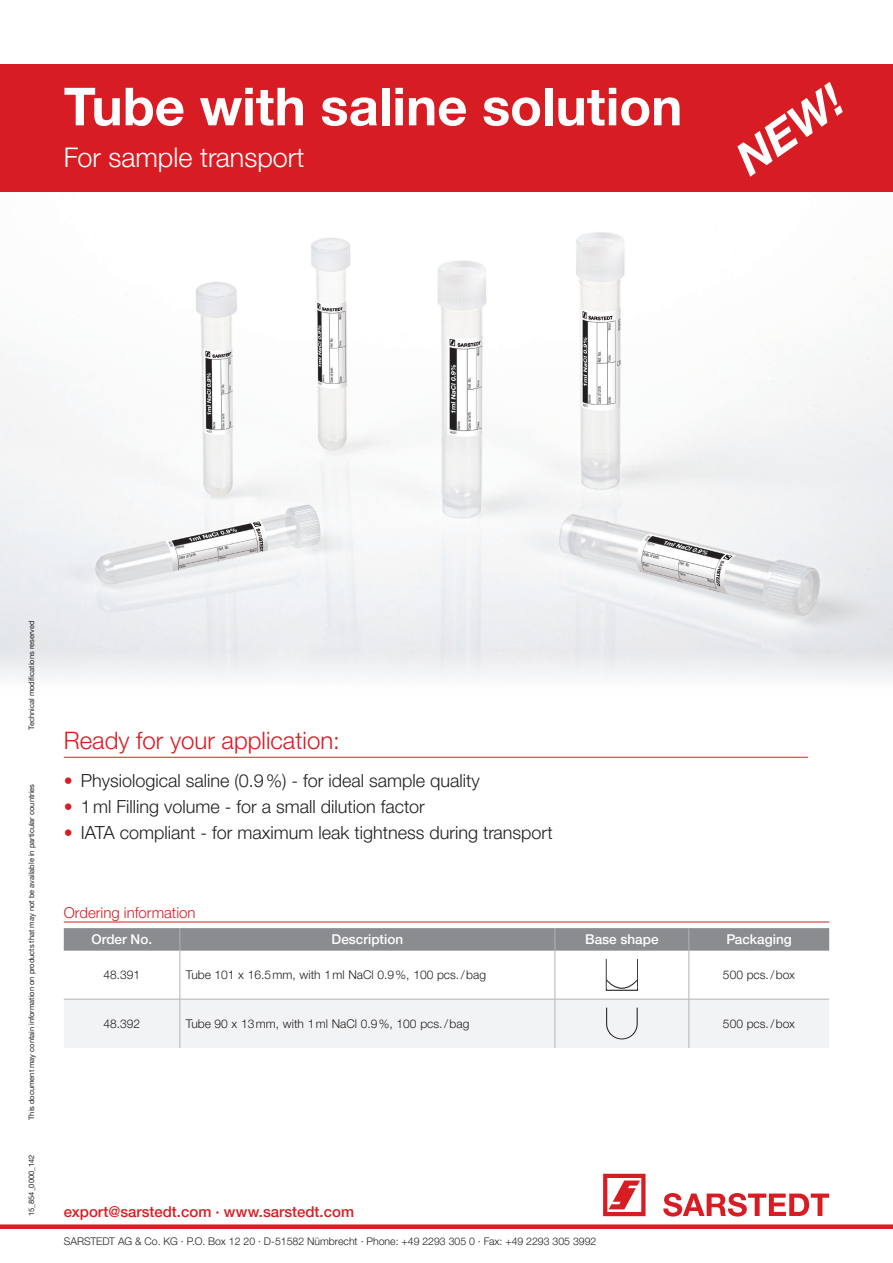
<style>
.page{position:relative;width:893px;height:1263px;background:#fff}
.page>*{position:absolute;margin:0;border:0;box-sizing:border-box;transform-origin:0 0}
.t1{font:700 52.5px "Helvetica Neue LTW1 G";color:#fff}
.t2{font:italic 700 45px "Helvetica Neue LTW1 G";color:#fff}
.t3{font:300 27px "Helvetica Neue LTW1 G";color:#fff}
.t4{font:300 24px "Helvetica Neue LTW1 G";color:#d81c23}
.t5{font:300 18px "Helvetica Neue LTW1 G";color:#231f20}
.t6{font:500 15px "Helvetica Neue LTW1 G";color:#d81c23}
.t7{font:300 15px "Helvetica Neue LTW1 G";color:#d81c23}
.t8{font:500 13.5px "Helvetica Neue LTW1 G";color:#fff}
.t9{font:300 12px "Helvetica Neue LTW1 G";color:#231f20}
.t10{font:300 10.5px "Helvetica Neue LTW1 G";color:#231f20}
.t11{font:7.5px "Helvetica Neue LTW1 G";color:#231f20}
.s1{color:#d81c23}
</style>
<div class="page">
<img style="left:0;top:191px;width:893px;height:488px">
<div style="left:0;top:64px;width:893px;height:127px;background:#d81c23"></div>
<hr style="left:64px;top:757px;width:744px;height:1px;background:#d81c23">
<div style="left:0;top:1224px;width:893px;height:5px;background:#d81c23"></div>
<svg style="left:64px;top:928px;width:765px;height:23px;background:#8c8e91"></svg>
<hr style="left:180px;top:951px;width:1px;height:48px;background:#b2b3b7">
<hr style="left:555px;top:951px;width:1px;height:48px;background:#b2b3b7">
<hr style="left:689px;top:951px;width:1px;height:48px;background:#b2b3b7">
<hr style="left:64px;top:922px;width:765px;height:1px;background:#d81c23">
<svg style="left:606px;top:959px;width:32px;height:30px"></svg>
<div style="left:64px;top:999px;width:765px;height:49px;background:#f2f3f4"></div>
<svg style="left:603px;top:1174px;width:42px;height:42px"></svg>
<svg style="left:663px;top:1193px;width:166px;height:23px"></svg>
<h1 class="t1" style="left:64px;top:74px;width:620px">Tube with saline solution</h1>
<h3 class="t3" style="left:64px;top:141px;width:242px">For sample transport</h3>
<h2 class="t2" style="left:725px;top:141px;width:121px;rotate:-35deg">NEW!</h2>
<p class="t11" style="left:27px;top:730px;width:111px;rotate:-90deg">Technical modifications reserved</p>
<p class="t11" style="left:27px;top:1120px;width:337px;rotate:-90deg">This document may contain information on products that may not be available in particular countries</p>
<p class="t11" style="left:27px;top:1216px;width:63px;rotate:-90deg">15_854_0000_142</p>
<h3 class="t4" style="left:64px;top:725px;width:278px">Ready for your application:</h3>
<p class="t5" style="left:64px;top:770px;width:418px"><span class="s1">•</span> Physiological saline (0.9%) - for ideal sample quality</p>
<p class="t5" style="left:64px;top:796px;width:363px"><span class="s1">•</span> 1ml Filling volume - for a small dilution factor</p>
<p class="t5" style="left:64px;top:821px;width:490px"><span class="s1">•</span> IATA compliant - for maximum leak tightness during transport</p>
<p class="t7" style="left:64px;top:903px;width:133px">Ordering information</p>
<p class="t8" style="left:91px;top:931px;width:62px">Order No.</p>
<p class="t8" style="left:332px;top:931px;width:73px">Description</p>
<p class="t8" style="left:585px;top:931px;width:75px">Base shape</p>
<p class="t8" style="left:726px;top:931px;width:67px">Packaging</p>
<p class="t9" style="left:103px;top:967px;width:38px">48.391</p>
<p class="t9" style="left:186px;top:967px;width:302px">Tube 101 x 16.5mm, with 1ml NaCl 0.9%, 100 pcs./bag</p>
<p class="t9" style="left:723px;top:967px;width:74px">500 pcs./box</p>
<p class="t9" style="left:103px;top:1016px;width:38px">48.392</p>
<p class="t9" style="left:186px;top:1016px;width:285px">Tube 90 x 13mm, with 1ml NaCl 0.9%, 100 pcs./bag</p>
<p class="t9" style="left:723px;top:1016px;width:74px">500 pcs./box</p>
<p class="t6" style="left:64px;top:1202px;width:292px">export@sarstedt.com · www.sarstedt.com</p>
<p class="t10" style="left:64px;top:1235px;width:534px">SARSTEDT AG &amp; Co. KG · P.O. Box 12 20 · D-51582 Nümbrecht · Phone: +49 2293 305 0 · Fax: +49 2293 305 3992</p>
</div>
